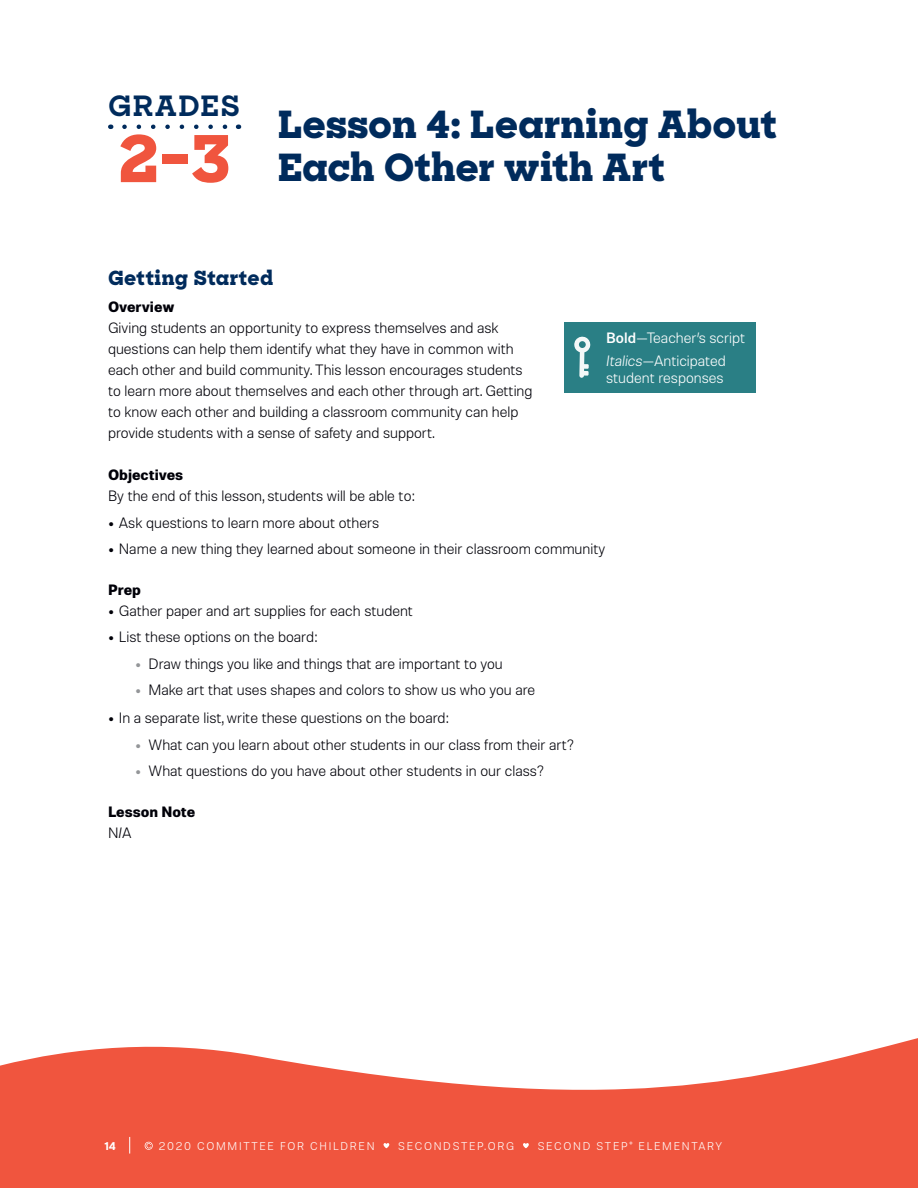
<style>
.page{position:relative;width:918px;height:1188px;background:#fff}
.page>*{position:absolute;margin:0;border:0;box-sizing:border-box;transform-origin:0 0}
.MIDDLE_SCHOOL{font:800 64.5px "Sharp Slab";color:#f0553e}
.t1{font:800 37.5px/43.5px "Sharp Slab";color:#002b5c}
._01_GRADE{font:700 28.05px "Sharp Slab";letter-spacing:.04em;color:#002b5c}
.t2{font:800 19.5px "Sharp Slab";letter-spacing:.02em;color:#002b5c}
.text{font:300 15px/21px "Molde";color:#000008}
.t3{font:300 15px/23.2px "Molde";color:#fff}
.H3_follows_H2{font:700 15px "Molde";color:#000008}
.t4{font:300 11.25px "Molde";letter-spacing:.15em;color:#fff}
.t5{font:600 11.25px "Molde";color:#fff}
.s1{font-family:"Sharp Slab";font-weight:800}
.s2{font-family:"Sharp Slab";font-weight:800;color:#939598}
.s3{font-weight:500}
.s4{font-style:italic}
</style>
<div class="page">
<svg style="left:0;top:1038px;width:918px;height:150px;fill:#f0553e"></svg>
<svg style="left:124px;top:125px;width:104px;height:4px"></svg>
<div style="left:564px;top:322px;width:192px;height:71px;background:#2a7f85"></div>
<svg style="left:574px;top:336px;width:17px;height:42px"></svg>
<svg style="left:129px;top:1137px;width:1px;height:17px"></svg>
<svg style="left:145px;top:1142px;width:8px;height:8px"></svg>
<svg style="left:383px;top:1143px;width:6px;height:5px"></svg>
<svg style="left:523px;top:1143px;width:6px;height:5px"></svg>
<p class="_01_GRADE" style="left:108px;top:85px;width:133px">GRADES</p>
<p class="MIDDLE_SCHOOL" style="left:118px;top:113px;width:114px">2–3</p>
<h1 class="t1" style="left:278px;top:102px;width:500px">Lesson 4: Learning About<br>Each Other with Art</h1>
<h2 class="t2" style="left:108px;top:264px;width:167px">Getting Started</h2>
<p class="H3_follows_H2" style="left:108px;top:297px;width:68px">Overview</p>
<p class="text" style="left:108px;top:317px;width:426px">Giving students an opportunity to express themselves and ask questions can help them identify what they have in common with each other and build community. This lesson encourages students to learn more about themselves and each other through art. Getting to know each other and building a classroom community can help provide students with a sense of safety and support.</p>
<h3 class="H3_follows_H2" style="left:108px;top:464px;width:77px">Objectives</h3>
<p class="text" style="left:108px;top:484px;width:309px">By the end of this lesson, students will be able to:</p>
<p class="text" style="left:108px;top:512px;width:273px"><span class="s1">•</span> Ask questions to learn more about others</p>
<p class="text" style="left:108px;top:538px;width:499px"><span class="s1">•</span> Name a new thing they learned about someone in their classroom community</p>
<h3 class="H3_follows_H2" style="left:108px;top:580px;width:35px">Prep</h3>
<p class="text" style="left:108px;top:600px;width:306px"><span class="s1">•</span> Gather paper and art supplies for each student</p>
<p class="text" style="left:108px;top:625px;width:212px"><span class="s1">•</span> List these options on the board:</p>
<p class="text" style="left:135px;top:653px;width:369px"><span class="s2">•</span> Draw things you like and things that are important to you</p>
<p class="text" style="left:135px;top:679px;width:402px"><span class="s2">•</span> Make art that uses shapes and colors to show us who you are</p>
<p class="text" style="left:108px;top:706px;width:343px"><span class="s1">•</span> In a separate list, write these questions on the board:</p>
<p class="text" style="left:135px;top:734px;width:441px"><span class="s2">•</span> What can you learn about other students in our class from their art?</p>
<p class="text" style="left:135px;top:760px;width:411px"><span class="s2">•</span> What questions do you have about other students in our class?</p>
<h3 class="H3_follows_H2" style="left:108px;top:802px;width:89px">Lesson Note</h3>
<p class="text" style="left:108px;top:822px;width:25px">N/A</p>
<p class="t3" style="left:606px;top:326px;width:141px"><span class="s3">Bold</span>—Teacher’s script<br><span class="s4">Italics</span>—Anticipated</p>
<p class="t3" style="left:606px;top:366px;width:119px">student responses</p>
<p class="t5" style="left:104px;top:1138px;width:13px">14</p>
<p class="t4" style="left:159px;top:1139px;width:217px">2020 COMMITTEE FOR CHILDREN</p>
<p class="t4" style="left:398px;top:1139px;width:117px">SECONDSTEP.ORG</p>
<p class="t4" style="left:538px;top:1139px;width:186px">SECOND STEP® ELEMENTARY</p>
</div>
